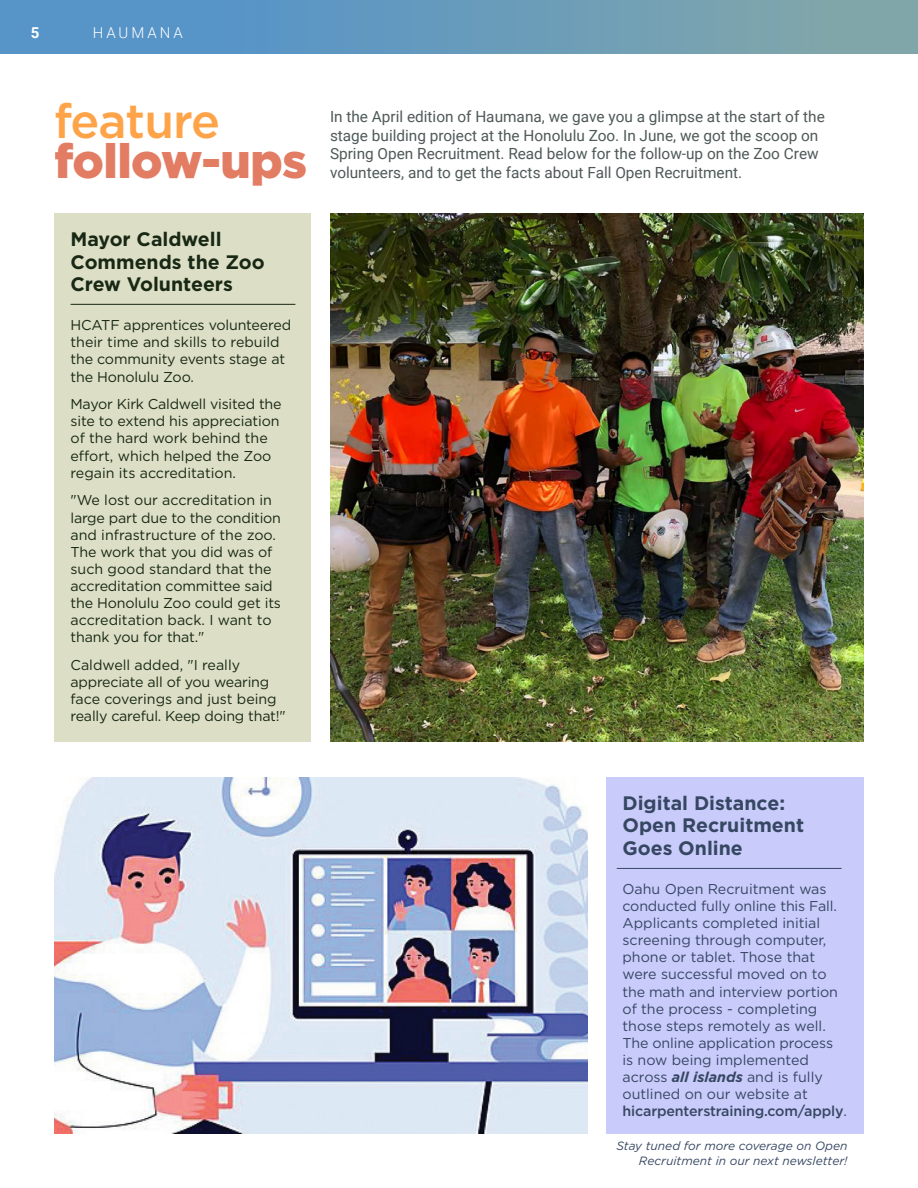
<style>
.page{position:relative;width:918px;height:1188px;background:#fff}
.page>*{position:absolute;margin:0;border:0;box-sizing:border-box;transform-origin:0 0}
.t1{font:900 48px "Gotham HTF";letter-spacing:-.01em;color:#e27c63}
.t2{font:500 48px "Gotham HTF";letter-spacing:-.02em;color:#fea348}
.t3{font:700 19.5px/22.5px "Gotham HTF";color:#364762}
.t4{font:700 19.5px/22.5px "Gotham HTF";color:#182815}
.t5{font:15.3px/18.5px "Roboto";color:#4e5958}
.t6{font:300 15px "Roboto";letter-spacing:.2em;color:#fff}
.t7{font:700 15px "Roboto";color:#fff}
.t8{font:14.25px/17.1px "Gotham HTF";letter-spacing:-.01em;color:#182815}
.t9{font:14.25px/17.1px "Gotham HTF";color:#364762}
.t10{font:italic 12px/14.4px "Gotham HTF";color:#364762;text-align:right}
.s1{font-weight:700;font-style:italic}
.s2{font-weight:500}
</style>
<div class="page">
<img style="left:55px;top:777px;width:532px;height:356px">
<div style="left:606px;top:777px;width:257px;height:356px;background:#c9cbfb"></div>
<hr style="left:617px;top:868px;width:224px;height:1px;background:#364762">
<img style="left:330px;top:213px;width:534px;height:528px">
<div style="left:55px;top:213px;width:256px;height:528px;background:#dcdfc5"></div>
<hr style="left:71px;top:304px;width:224px;height:1px;background:#182815">
<img style="left:0;top:0;width:918px;height:53px">
<p class="t7" style="left:31px;top:22px;width:10px">5</p>
<p class="t6" style="left:93px;top:22px;width:92px">HAUMANA</p>
<h1 class="t2" style="left:54px;top:93px;width:168px">feature</h1>
<h1 class="t1" style="left:54px;top:133px;width:255px">follow-ups</h1>
<p class="t4" style="left:70px;top:228px;width:196px">Mayor Caldwell<br>Commends the Zoo<br>Crew Volunteers</p>
<p class="t8" style="left:70px;top:316px;width:222px">HCATF apprentices volunteered their time and skills to rebuild the community events stage at the Honolulu Zoo.</p>
<p class="t8" style="left:70px;top:395px;width:213px">Mayor Kirk Caldwell visited the site to extend his appreciation of the hard work behind the effort, which helped the Zoo regain its accreditation.</p>
<p class="t8" style="left:70px;top:492px;width:212px">"We lost our accreditation in large part due to the condition and infrastructure of the zoo.<br>The work that you did was of such good standard that the accreditation committee said the Honolulu Zoo could get its accreditation back. I want to thank you for that."</p>
<p class="t8" style="left:70px;top:656px;width:217px">Caldwell added, "I really appreciate all of you wearing face coverings and just being really careful. Keep doing that!"</p>
<p class="t5" style="left:330px;top:107px;width:496px">In the April edition of Haumana, we gave you a glimpse at the start of the stage building project at the Honolulu Zoo. In June, we got the scoop on Spring Open Recruitment. Read below for the follow-up on the Zoo Crew volunteers, and to get the facts about Fall Open Recruitment.</p>
<p class="t3" style="left:622px;top:791px;width:183px">Digital Distance:<br>Open Recruitment<br>Goes Online</p>
<p class="t9" style="left:622px;top:880px;width:226px">Oahu Open Recruitment was conducted fully online this Fall.<br>Applicants completed initial screening through computer, phone or tablet. Those that were successful moved on to the math and interview portion of the process - completing those steps remotely as well.<br>The online application process is now being implemented across <span class="s1">all islands</span> and is fully outlined on our website at <span class="s2">hicarpenterstraining.com/apply</span>.</p>
<p class="t10" style="left:616px;top:1139px;width:233px">Stay tuned for more coverage on Open<br>Recruitment in our next newsletter!</p>
</div>
